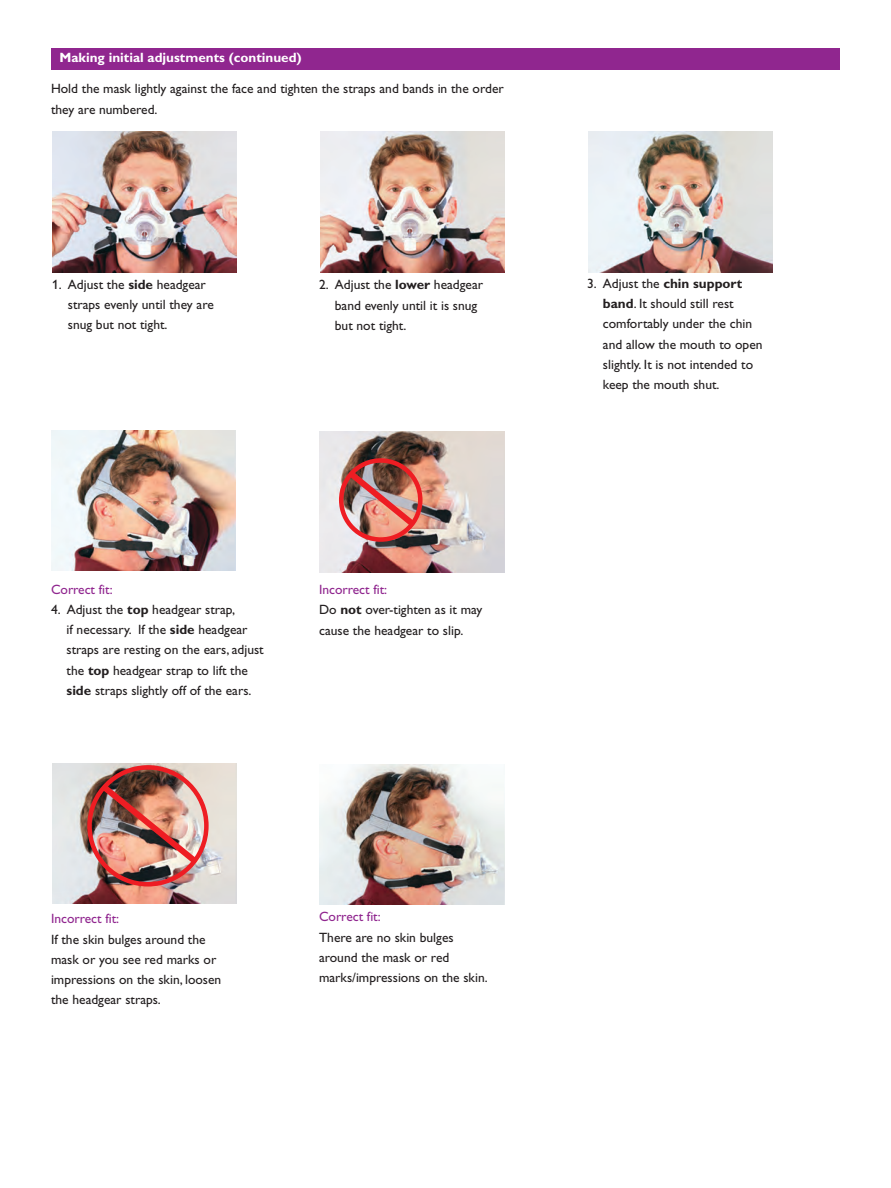
<style>
.page{position:relative;width:891px;height:1188px;background:#fff}
.page>*{position:absolute;margin:0;border:0;box-sizing:border-box;transform-origin:0 0}
.t1{font:13.5px/20.2px "Gill Alt One";color:#231f20}
.t2{font:700 13.5px "Gill Sans Std";color:#fff}
.t3{font:13.5px "Gill Alt One";color:#90268f}
.s1{font-weight:700}
.s2{color:#90268f}
</style>
<div class="page">
<img style="left:51px;top:431px;width:185px;height:140px">
<div style="left:51px;top:48px;width:789px;height:22px;background:#90268f"></div>
<img style="left:52px;top:132px;width:185px;height:141px">
<img style="left:319px;top:432px;width:186px;height:141px">
<img style="left:339px;top:458px;width:84px;height:84px">
<img style="left:320px;top:132px;width:185px;height:141px">
<img style="left:588px;top:132px;width:185px;height:141px">
<img style="left:319px;top:764px;width:186px;height:140px">
<img style="left:52px;top:764px;width:185px;height:140px">
<img style="left:87px;top:765px;width:122px;height:122px">
<p class="t2" style="left:60px;top:53px;width:244px">Making initial adjustments (continued)</p>
<p class="t1" style="left:51px;top:80px;width:454px">Hold the mask lightly against the face and tighten the straps and bands in the order they are numbered.</p>
<p class="t1" style="left:68px;top:275px;width:147px;text-indent:-16px">1. Adjust the <span class="s1">side</span> headgear straps evenly until they are snug but not tight.</p>
<p class="t1" style="left:335px;top:276px;width:150px;text-indent:-16px">2. Adjust the <span class="s1">lower</span> headgear band evenly until it is snug but not tight.</p>
<p class="t1" style="left:603px;top:275px;width:161px;text-indent:-16px">3. Adjust the <span class="s1">chin support band</span>. It should still rest comfortably under the chin and allow the mouth to open slightly. It is not intended to keep the mouth shut.</p>
<p class="t3" style="left:51px;top:584px;width:63px">Correct fit:</p>
<p class="t1" style="left:67px;top:601px;width:199px;text-indent:-16px">4. Adjust the <span class="s1">top</span> headgear strap,<br>if necessary. If the <span class="s1">side</span> headgear straps are resting on the ears, adjust the <span class="s1">top</span> headgear strap to lift the <span class="s1">side</span> straps slightly off of the ears.</p>
<p class="t1" style="left:319px;top:581px;width:165px"><span class="s2">Incorrect fit:<br></span>Do <span class="s1">not</span> over-tighten as it may cause the headgear to slip.</p>
<p class="t3" style="left:51px;top:914px;width:70px">Incorrect fit:</p>
<p class="t1" style="left:51px;top:930px;width:172px">If the skin bulges around the mask or you see red marks or impressions on the skin, loosen the headgear straps.</p>
<p class="t3" style="left:319px;top:912px;width:63px">Correct fit:</p>
<p class="t1" style="left:319px;top:928px;width:170px">There are no skin bulges around the mask or red marks/impressions on the skin.</p>
</div>
